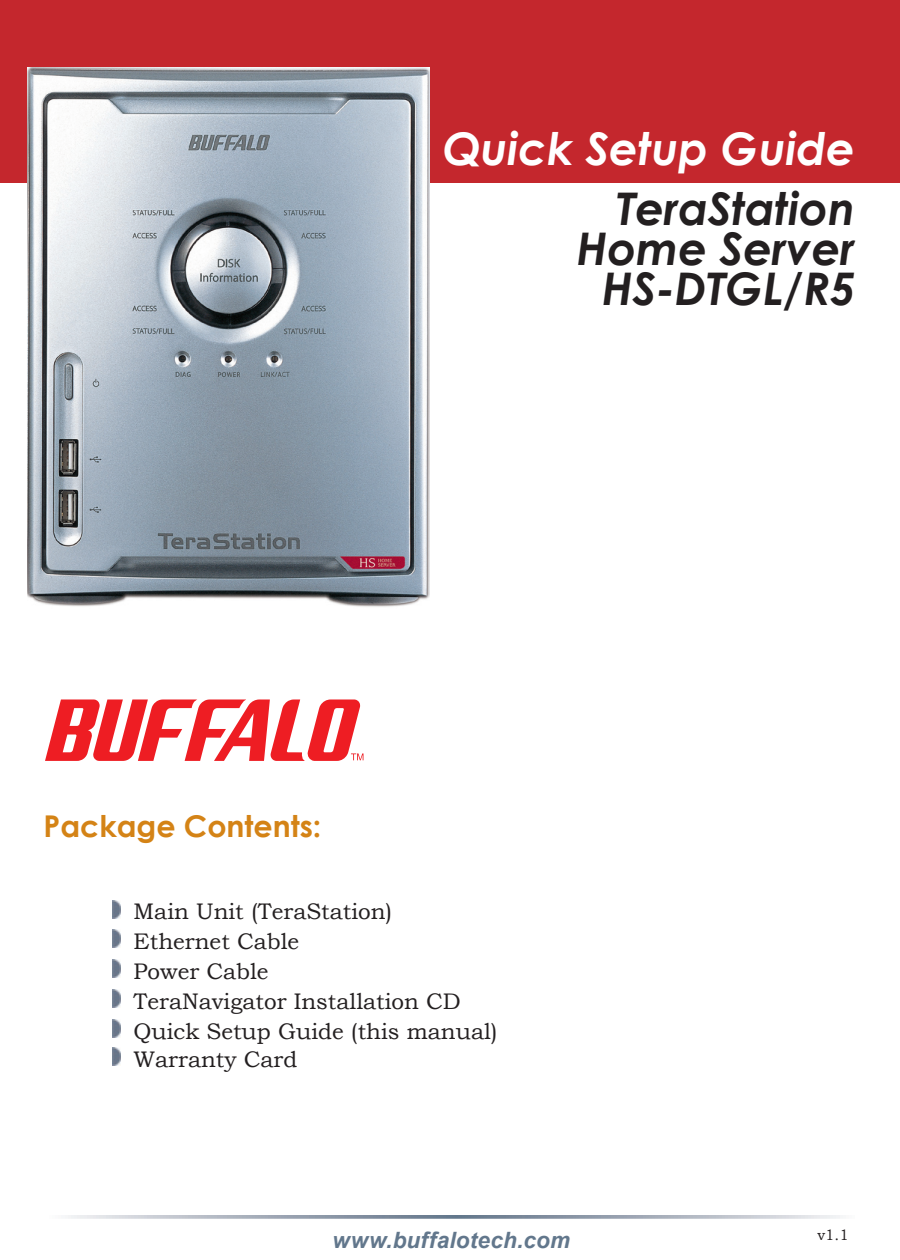
<style>
.page{position:relative;width:900px;height:1260px;background:#fff}
.page>*{position:absolute;margin:0;border:0;box-sizing:border-box;transform-origin:0 0}
.t1{font:italic 700 45px/40px "Century Gothic";color:#231f20;text-align:right}
.t2{font:italic 700 45px "Century Gothic";color:#fff}
.t3{font:700 30px "Century Gothic";color:#d48316}
.t4{font:22.5px/30px "Bookman Old Style";color:#231f20}
.t5{font:italic 700 22.5px "Arial";letter-spacing:.01em;color:#62778c}
.t6{font:15px "Bookman Old Style";color:#231f20}
</style>
<div class="page">
<svg style="left:45px;top:699px;width:318px;height:62px"></svg>
<img style="left:113px;top:901px;width:7px;height:17px">
<img style="left:113px;top:930px;width:7px;height:17px">
<img style="left:113px;top:960px;width:7px;height:18px">
<img style="left:113px;top:989px;width:7px;height:18px">
<img style="left:113px;top:1020px;width:7px;height:17px">
<img style="left:113px;top:1048px;width:7px;height:17px">
<div style="left:45px;top:1215px;width:810px;height:4px;border:2px solid #fff"></div>
<div style="left:0;top:1px;width:900px;height:182px;background:#c4272d"></div>
<img style="left:28px;top:68px;width:401px;height:539px">
<h1 class="t2" style="left:443px;top:119px;width:414px">Quick Setup Guide</h1>
<h1 class="t1" style="left:577px;top:187px;width:280px">TeraStation<br>Home Server<br>HS-DTGL/R5</h1>
<h2 class="t3" style="left:44px;top:807px;width:279px">Package Contents:</h2>
<p class="t4" style="left:134px;top:897px;width:366px">Main Unit (TeraStation)<br>Ethernet Cable<br>Power Cable<br>TeraNavigator Installation CD<br>Quick Setup Guide (this manual)</p>
<p class="t4" style="left:134px;top:1044px;width:165px">Warranty Card</p>
<p class="t5" style="left:332px;top:1225px;width:239px">www.buffalotech.com</p>
<p class="t6" style="left:818px;top:1225px;width:33px">v1.1</p>
</div>
